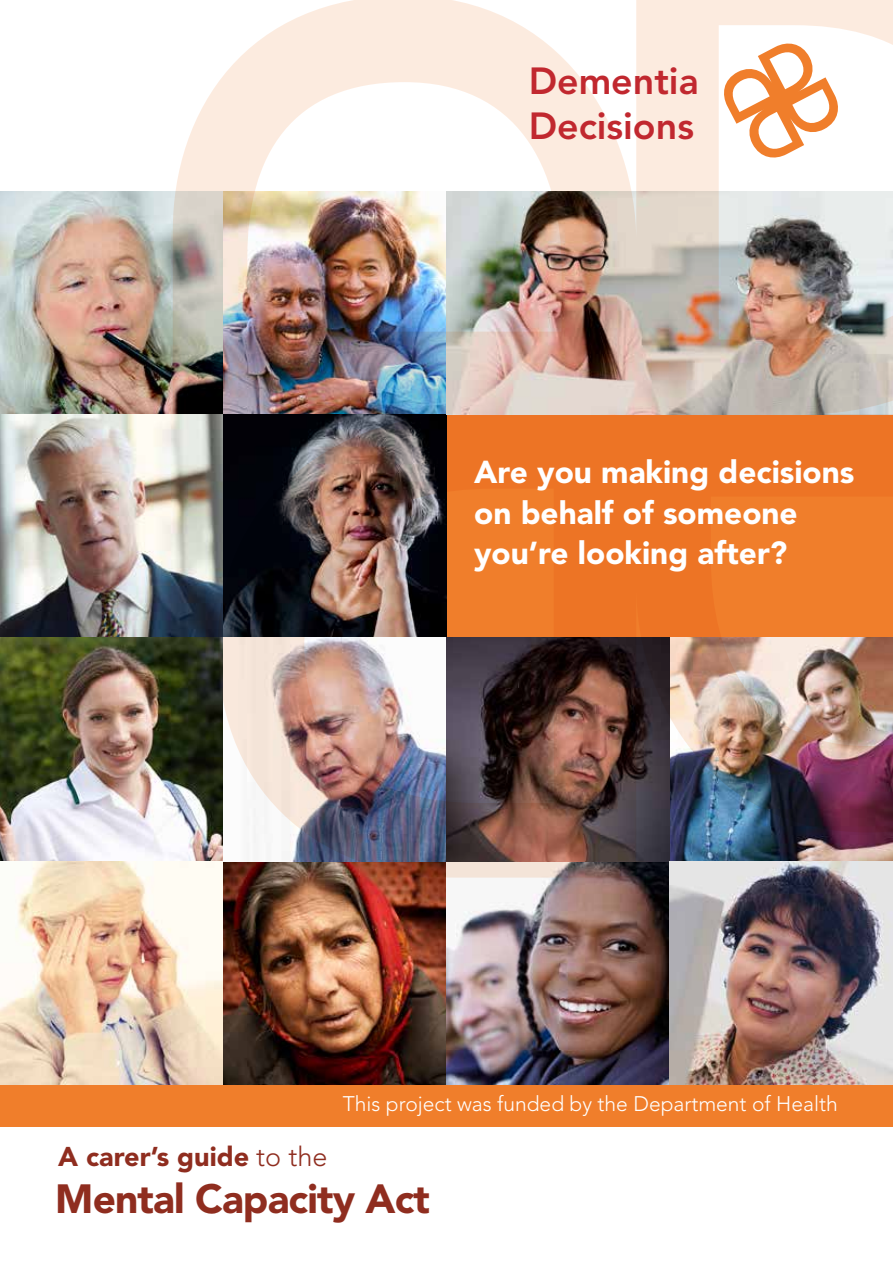
<style>
.page{position:relative;width:893px;height:1263px;background:#fff}
.page>*{position:absolute;margin:0;border:0;box-sizing:border-box;transform-origin:0 0}
.t1{font:900 40.5px "Avenir";letter-spacing:-.02em;color:#8f2d1f}
.t2{font:800 37.5px/45px "Avenir";color:#c1282f}
.t3{font:900 31.5px/40.5px "Avenir";color:#fff}
.t4{font:900 27px "Avenir";color:#8f2d1f}
.t5{font:300 21px "Avenir";color:#fff}
.s1{font-weight:300}
</style>
<div class="page">
<div style="left:0;top:191px;width:893px;height:936px;background:#f07e2b"></div>
<img style="left:0;top:191px;width:446px;height:893px">
<img style="left:446px;top:877px;width:447px;height:207px">
<img style="left:173px;top:0;width:720px;height:877px">
<p class="t2" style="left:529px;top:58px;width:172px">Dementia<br>Decisions</p>
<p class="t3" style="left:474px;top:452px;width:382px">Are you making decisions on behalf of someone you’re looking after?</p>
<p class="t4" style="left:58px;top:1140px;width:271px">A carer’s guide <span class="s1">to the</span></p>
<p class="t5" style="left:343px;top:1091px;width:496px">This project was funded by the Department of Health</p>
<p class="t1" style="left:55px;top:1174px;width:376px">Mental Capacity Act</p>
</div>
